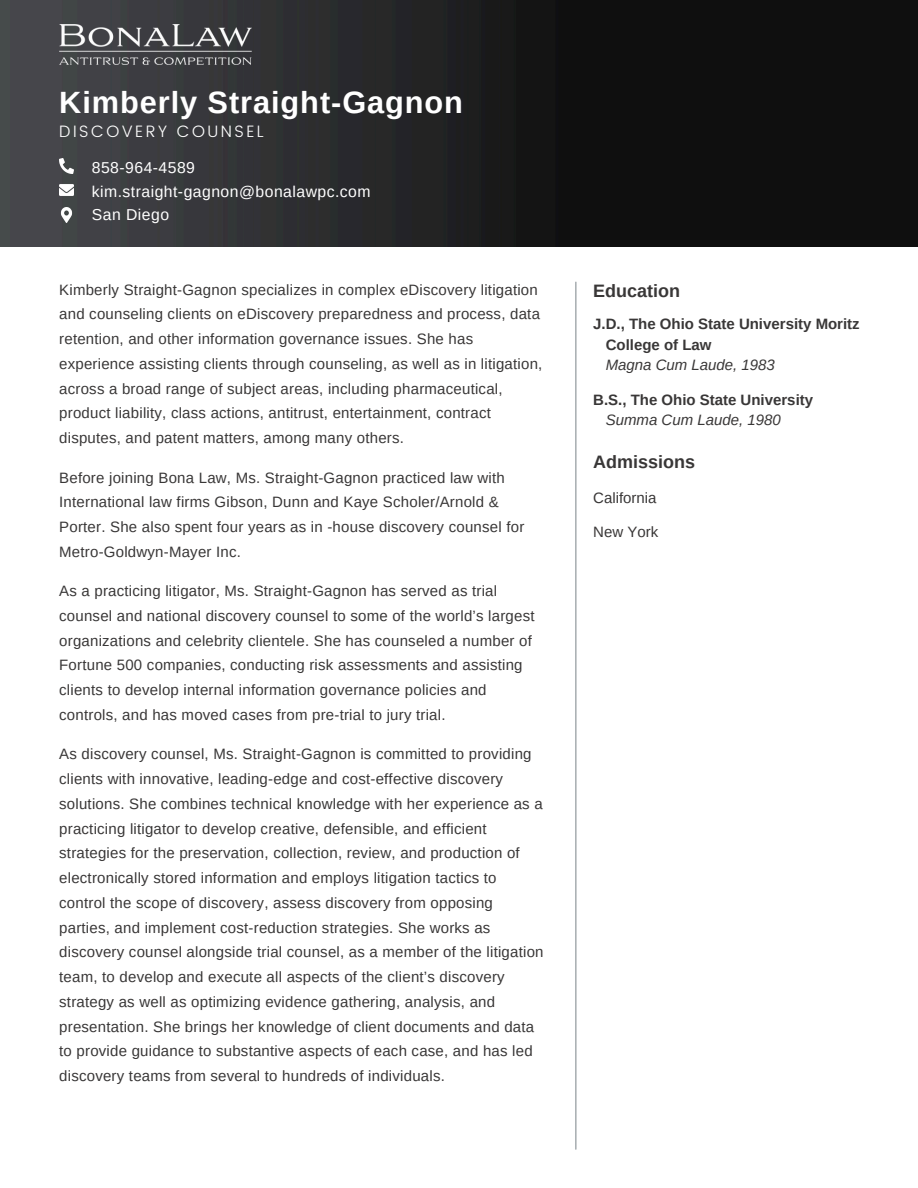
<style>
.page{position:relative;width:918px;height:1188px;background:#fff}
.page>*{position:absolute;margin:0;border:0;box-sizing:border-box;transform-origin:0 0}
.t1{font:700 30.75px "Arimo";letter-spacing:.03em;color:#fff}
.t2{font:700 18px "Arimo";color:#393737}
.t3{font:300 16.5px "Poppins";letter-spacing:.15em;color:#fff}
.t4{font:15.75px "Arimo";letter-spacing:.03em;color:#fff}
.t5{font:15px/24.8px "Arimo";letter-spacing:.015em;color:#393737}
.t6{font:700 15px "Arimo";color:#393737}
.t7{font:italic 15px "Arimo";color:#393737}
</style>
<div class="page">
<img style="left:0;top:0;width:918px;height:246px">
<img style="left:59px;top:24px;width:193px;height:41px">
<img style="left:59px;top:159px;width:15px;height:14px">
<img style="left:59px;top:208px;width:15px;height:14px">
<img style="left:59px;top:183px;width:15px;height:14px">
<hr style="left:575px;top:282px;width:1px;height:867px;background:#899196">
<p class="t1" style="left:59px;top:85px;width:405px">Kimberly Straight-Gagnon</p>
<p class="t3" style="left:59px;top:121px;width:206px">DISCOVERY COUNSEL</p>
<p class="t4" style="left:92px;top:159px;width:105px">858-964-4589</p>
<p class="t4" style="left:92px;top:182px;width:280px">kim.straight-gagnon@bonalawpc.com</p>
<p class="t4" style="left:92px;top:206px;width:79px">San Diego</p>
<p class="t5" style="left:59px;top:277px;width:485px">Kimberly Straight-Gagnon specializes in complex eDiscovery litigation and counseling clients on eDiscovery preparedness and process, data retention, and other information governance issues. She has experience assisting clients through counseling, as well as in litigation, across a broad range of subject areas, including pharmaceutical, product liability, class actions, antitrust, entertainment, contract disputes, and patent matters, among many others.</p>
<p class="t5" style="left:59px;top:465px;width:467px">Before joining Bona Law, Ms. Straight-Gagnon practiced law with International law firms Gibson, Dunn and Kaye Scholer/Arnold &amp; Porter. She also spent four years as in -house discovery counsel for Metro-Goldwyn-Mayer Inc.</p>
<h1 class="t5" style="left:59px;top:579px;width:477px">As a practicing litigator, Ms. Straight-Gagnon has served as trial counsel and national discovery counsel to some of the world’s largest organizations and celebrity clientele. She has counseled a number of Fortune 500 companies, conducting risk assessments and assisting clients to develop internal information governance policies and controls, and has moved cases from pre-trial to jury trial.</h1>
<p class="t5" style="left:59px;top:742px;width:486px">As discovery counsel, Ms. Straight-Gagnon is committed to providing clients with innovative, leading-edge and cost-effective discovery solutions. She combines technical knowledge with her experience as a practicing litigator to develop creative, defensible, and efficient strategies for the preservation, collection, review, and production of electronically stored information and employs litigation tactics to control the scope of discovery, assess discovery from opposing parties, and implement cost-reduction strategies. She works as discovery counsel alongside trial counsel, as a member of the litigation team, to develop and execute all aspects of the client’s discovery strategy as well as optimizing evidence gathering, analysis, and presentation. She brings her knowledge of client documents and data to provide guidance to substantive aspects of each case, and has led discovery teams from several to hundreds of individuals.</p>
<h2 class="t2" style="left:593px;top:280px;width:88px">Education</h2>
<p class="t6" style="left:593px;top:316px;width:268px">J.D., The Ohio State University Moritz</p>
<p class="t6" style="left:606px;top:336px;width:107px">College of Law</p>
<p class="t7" style="left:606px;top:356px;width:171px">Magna Cum Laude, 1983</p>
<p class="t6" style="left:593px;top:391px;width:221px">B.S., The Ohio State University</p>
<p class="t7" style="left:606px;top:411px;width:177px">Summa Cum Laude, 1980</p>
<h2 class="t2" style="left:593px;top:451px;width:103px">Admissions</h2>
<p class="t5" style="left:593px;top:485px;width:65px">California</p>
<p class="t5" style="left:593px;top:520px;width:67px">New York</p>
</div>
